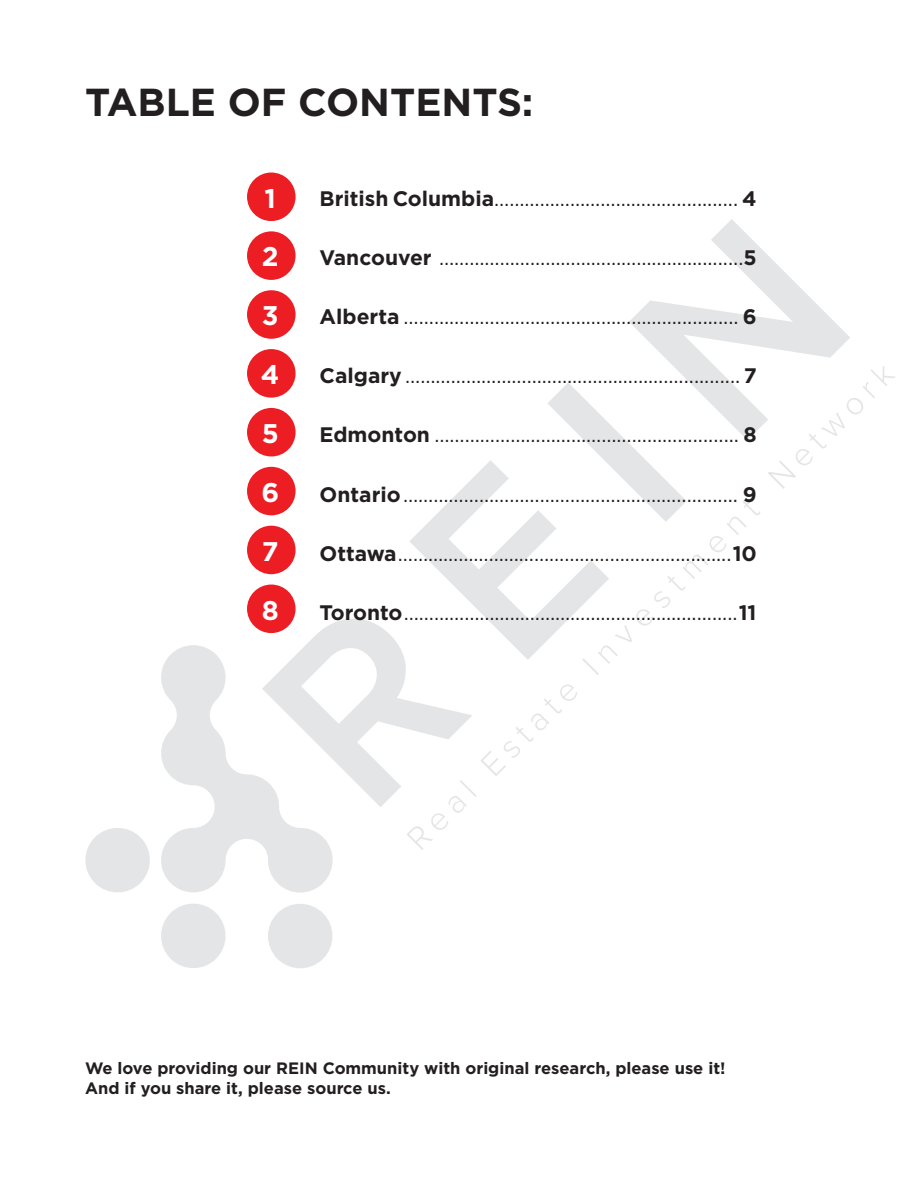
<style>
.page{position:relative;width:918px;height:1188px;background:#fff}
.page>*{position:absolute;margin:0;border:0;box-sizing:border-box;transform-origin:0 0}
.t1{font:700 39px "Gotham";color:#231f20}
.t2{font:700 27px/58.8px "Gotham";color:#fff;text-align:justify}
.t3{font:21px "Gotham";color:#231f20}
.t4{font:700 16.5px/19.8px "Gotham";color:#231f20}
.s1{font-weight:700}
</style>
<div class="page">
<svg style="left:768px;top:366px;width:127px;height:123px"></svg>
<svg style="left:629px;top:219px;width:221px;height:221px"></svg>
<svg style="left:85px;top:828px;width:141px;height:140px"></svg>
<svg style="left:268px;top:904px;width:64px;height:64px"></svg>
<svg style="left:158px;top:645px;width:175px;height:248px;fill:#e4e5e6"></svg>
<svg style="left:262px;top:383px;width:499px;height:467px"></svg>
<div style="left:247px;top:231px;width:49px;height:49px;background:#ed1d24;border-radius:50%"></div>
<div style="left:247px;top:173px;width:49px;height:48px;background:#ed1d24;border-radius:50%"></div>
<div style="left:247px;top:290px;width:49px;height:49px;background:#ed1d24;border-radius:50%"></div>
<div style="left:247px;top:349px;width:49px;height:49px;background:#ed1d24;border-radius:50%"></div>
<div style="left:247px;top:408px;width:49px;height:48px;background:#ed1d24;border-radius:50%"></div>
<div style="left:247px;top:467px;width:49px;height:48px;background:#ed1d24;border-radius:50%"></div>
<div style="left:247px;top:526px;width:49px;height:48px;background:#ed1d24;border-radius:50%"></div>
<div style="left:247px;top:585px;width:49px;height:48px;background:#ed1d24;border-radius:50%"></div>
<h1 class="t1" style="left:85px;top:77px;width:450px">TABLE OF CONTENTS:</h1>
<p class="t2" style="left:265px;top:168px;width:13px">1</p>
<p class="t3" style="left:320px;top:185px;width:439px"><span class="s1">British Columbia</span>………………………………............ <span class="s1">4</span></p>
<p class="t2" style="left:262px;top:227px;width:18px">2</p>
<p class="t3" style="left:320px;top:244px;width:439px"><span class="s1">Vancouver</span> …………………………………………….........<span class="s1">5</span></p>
<p class="t2" style="left:261px;top:286px;width:20px">3<br>4<br>5<br>6<br>7<br>8</p>
<p class="t3" style="left:320px;top:303px;width:439px"><span class="s1">Alberta</span> ………………………………………………............ <span class="s1">6</span></p>
<p class="t3" style="left:320px;top:362px;width:439px"><span class="s1">Calgary</span> ………………………………………………............ <span class="s1">7</span></p>
<p class="t3" style="left:320px;top:422px;width:439px"><span class="s1">Edmonton</span> …………………………………………............ <span class="s1">8</span></p>
<p class="t3" style="left:320px;top:481px;width:439px"><span class="s1">Ontario</span> ………………………………………………............ <span class="s1">9</span></p>
<p class="t3" style="left:320px;top:540px;width:439px"><span class="s1">Ottawa</span> ………………………………………………............ <span class="s1">10</span></p>
<p class="t3" style="left:320px;top:599px;width:438px"><span class="s1">Toronto</span> ………………………………………………............ <span class="s1">11</span></p>
<p class="t4" style="left:85px;top:1058px;width:642px">We love providing our REIN Community with original research, please use it!<br>And if you share it, please source us.</p>
</div>
